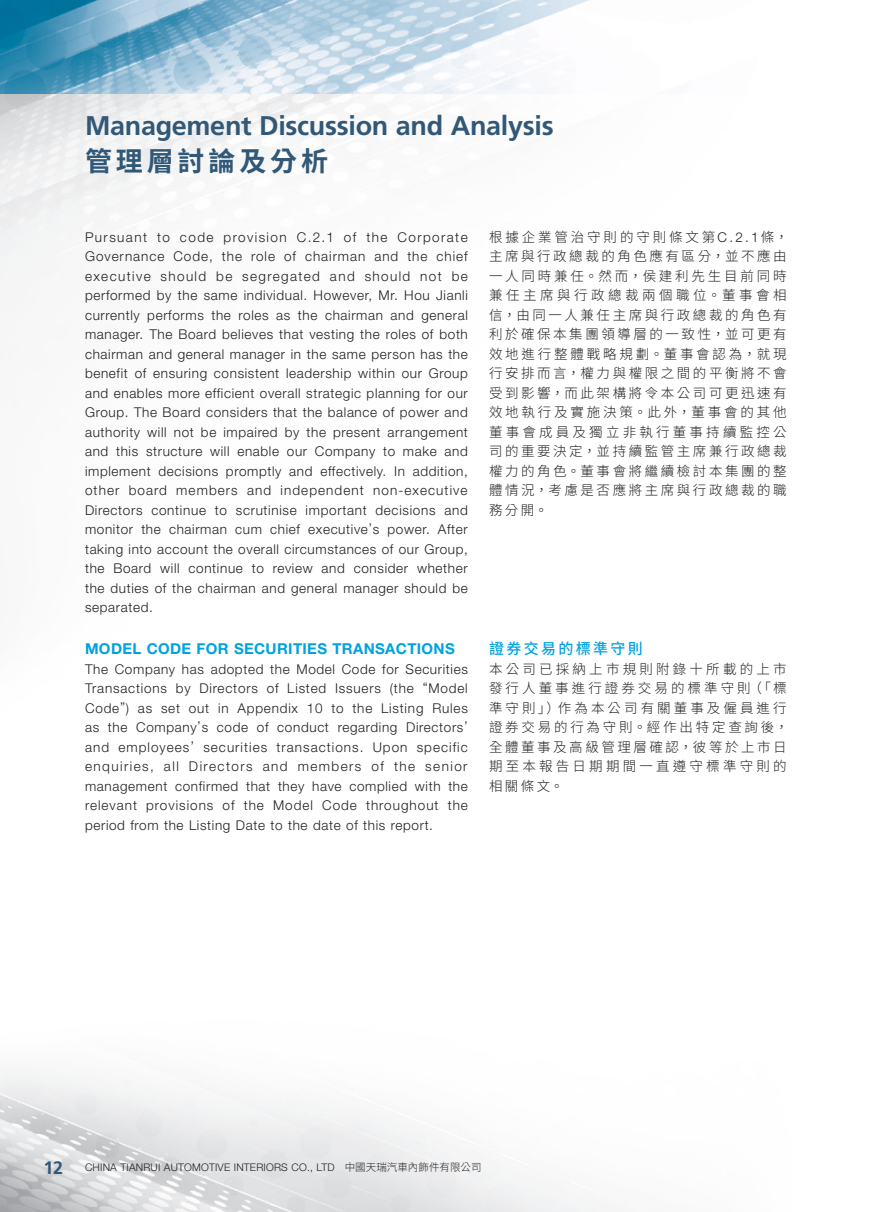
<style>
.page{position:relative;width:893px;height:1212px;background:#fff}
.page>*{position:absolute;margin:0;border:0;box-sizing:border-box;transform-origin:0 0}
.t1{font:700 27px "Frutiger LT Std";letter-spacing:-.01em;color:#325878}
.t2{font:700 27px "Source Han Sans TC";letter-spacing:.145em;color:#325878}
.Heading_1{font:700 15px "Helvetica Neue LT Std";letter-spacing:.025em;color:#00a2df}
.C_Heading_1{font:500 15px "Source Han Sans TC";letter-spacing:.16em;color:#00a2df}
.Body_Text{font:300 13.5px/19.5px "Helvetica Neue LT Std";letter-spacing:.05em;color:#231f20;text-align:justify}
.C_Body_Text{font:300 13.5px/19.5px "Source Han Sans TC";letter-spacing:.205em;color:#231f20}
.C_Body_Text-2{font:300 13.5px/19.5px "Source Han Sans TC";letter-spacing:.225em;color:#231f20}
.t3{font:300 10.5px "Helvetica Neue LT Std";letter-spacing:.02em;color:#231f20}
.s1{font-family:"Helvetica Neue LT Std"}
.s2{font-family:"Frutiger LT Std";font-weight:700;font-size:18px;color:#325878}
.s3{font-family:"Source Han Sans TC"}
</style>
<div class="page">
<img style="left:0;top:94px;width:621px;height:1118px">
<img style="left:0;top:0;width:590px;height:94px">
<h1 class="t1" style="left:85px;top:110px;width:470px">Management Discussion and Analysis</h1>
<h1 class="t2" style="left:85px;top:146px;width:245px">管理層討論及分析</h1>
<p class="Body_Text" style="left:85px;top:227px;width:384px">Pursuant to code provision C.2.1 of the Corporate Governance Code, the role of chairman and the chief executive should be segregated and should not be performed by the same individual. However, Mr. Hou Jianli currently performs the roles as the chairman and general manager. The Board believes that vesting the roles of both chairman and general manager in the same person has the benefit of ensuring consistent leadership within our Group and enables more efficient overall strategic planning for our Group. The Board considers that the balance of power and authority will not be impaired by the present arrangement and this structure will enable our Company to make and implement decisions promptly and effectively. In addition, other board members and independent non-executive Directors continue to scrutinise important decisions and monitor the chairman cum chief executive’s power. After taking into account the overall circumstances of our Group, the Board will continue to review and consider whether the duties of the chairman and general manager should be separated.</p>
<p class="Heading_1" style="left:85px;top:639px;width:371px">MODEL CODE FOR SECURITIES TRANSACTIONS</p>
<p class="Body_Text" style="left:85px;top:659px;width:384px">The Company has adopted the Model Code for Securities Transactions by Directors of Listed Issuers (the “Model Code”) as set out in Appendix 10 to the Listing Rules as the Company’s code of conduct regarding Directors’ and employees’ securities transactions. Upon specific enquiries, all Directors and members of the senior management confirmed that they have complied with the relevant provisions of the Model Code throughout the period from the Listing Date to the date of this report.</p>
<p class="C_Body_Text" style="left:489px;top:227px;width:301px">根據企業管治守則的守則條文第<span class="s1">C.2.1</span>條，主席與行政總裁的角色應有區分，並不應由一人同時兼任。然而，侯建利先生目前同時兼任主席與行政總裁兩個職位。董事會相信，由同一人兼任主席與行政總裁的角色有利於確保本集團領導層的一致性，並可更有效地進行整體戰略規劃。董事會認為，就現行安排而言，權力與權限之間的平衡將不會受到影響，而此架構將令本公司可更迅速有效地執行及實施決策。此外，董事會的其他董事會成員及獨立非執行董事持續監控公司的重要決定，並持續監管主席兼行政總裁權力的角色。董事會將繼續檢討本集團的整體情況，考慮是否應將主席與行政總裁的職務分開。</p>
<p class="C_Heading_1" style="left:489px;top:640px;width:155px">證券交易的標準守則</p>
<p class="C_Body_Text-2" style="left:489px;top:659px;width:301px">本公司已採納上市規則附錄十所載的上市發行人董事進行證券交易的標準守則（「標準守則」）作為本公司有關董事及僱員進行證券交易的行為守則。經作出特定查詢後，全體董事及高級管理層確認，彼等於上市日期至本報告日期期間一直遵守標準守則的相關條文。</p>
<p class="t3" style="left:44px;top:1161px;width:440px"><span class="s2">12</span> CHINA TIANRUI AUTOMOTIVE INTERIORS CO., LTD<span class="s3">　中國天瑞汽車內飾件有限公司</span></p>
</div>
